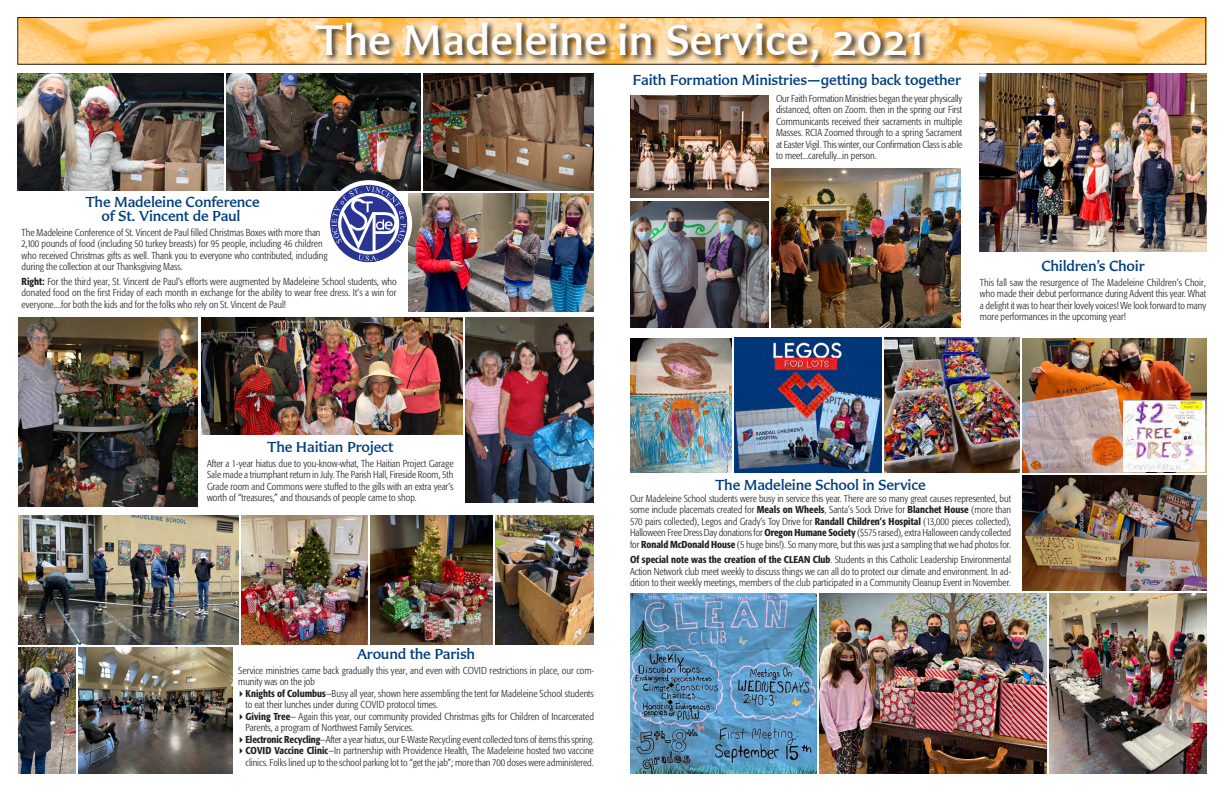
<style>
.page{position:relative;width:1224px;height:792px;background:#fff}
.page>*{position:absolute;margin:0;border:0;box-sizing:border-box;transform-origin:0 0}
.formata_headline{font:500 44px "Carter Sans W01";color:#fff}
.christmas_pictorial{font:500 15px/14px "Carter Sans W01";letter-spacing:-.015em;color:#013d7d;text-align:center}
.body_copy_1st___form{font:300 condensed 10px/11.5px "Formata";color:#231f20;text-align:justify}
.body_copy_formata{font:300 condensed 10px/11.5px "Formata";color:#231f20}
.s1{font-weight:500}
.s2{font-family:"Lucida Grande";font-weight:400;font-stretch:normal}
</style>
<div class="page">
<img style="left:201px;top:317px;width:262px;height:118px">
<img style="left:466px;top:318px;width:128px;height:184px">
<img style="left:18px;top:73px;width:206px;height:118px">
<img style="left:227px;top:73px;width:193px;height:118px">
<img style="left:423px;top:73px;width:171px;height:118px">
<img style="left:771px;top:168px;width:190px;height:160px">
<img style="left:630px;top:95px;width:138px;height:103px">
<img style="left:630px;top:201px;width:138px;height:127px">
<img style="left:18px;top:317px;width:180px;height:190px">
<img style="left:980px;top:73px;width:226px;height:179px">
<img style="left:408px;top:194px;width:186px;height:117px">
<svg style="left:330px;top:185px;width:77px;height:76px"></svg>
<div style="left:325px;top:180px;width:87px;height:87px;border:5px solid #fff;border-radius:50%"></div>
<img style="left:1022px;top:338px;width:184px;height:135px">
<img style="left:819px;top:594px;width:228px;height:180px">
<img style="left:630px;top:338px;width:102px;height:135px">
<img style="left:735px;top:338px;width:147px;height:135px">
<img style="left:885px;top:338px;width:134px;height:135px">
<img style="left:1050px;top:594px;width:156px;height:180px">
<img style="left:1022px;top:476px;width:184px;height:114px">
<img style="left:1124px;top:401px;width:80px;height:71px">
<img style="left:630px;top:594px;width:186px;height:180px">
<img style="left:18px;top:516px;width:220px;height:128px">
<img style="left:241px;top:516px;width:126px;height:128px">
<img style="left:371px;top:516px;width:121px;height:129px">
<img style="left:495px;top:515px;width:99px;height:129px">
<img style="left:18px;top:647px;width:58px;height:127px">
<img style="left:79px;top:647px;width:153px;height:127px">
<img style="left:20px;top:19px;width:593px;height:44px">
<svg style="left:613px;top:17px;width:594px;height:47px;background:#fec975"></svg>
<div style="left:314px;top:20px;width:615px;height:50px;background:#231f20;opacity:.93"></div>
<div style="left:18px;top:17px;width:1188px;height:48px;border:1px solid #231f20"></div>
<p class="formata_headline" style="left:315px;top:14px;width:611px">The Madeleine in Service, 2021</p>
<p class="christmas_pictorial" style="left:633px;top:72px;width:330px">Faith Formation Ministries—getting back together</p>
<p class="christmas_pictorial" style="left:85px;top:195px;width:176px">The Madeleine Conference of St. Vincent de Paul</p>
<p class="body_copy_1st___form" style="left:22px;top:226px;width:307px;text-align:left">The Madeleine Conference of St. Vincent de Paul filled Christmas Boxes with more than 2,100 pounds of food (including 50 turkey breasts) for 95 people, including 46 children who received Christmas gifts as well. Thank you to everyone who contributed, including during the collection at our Thanksgiving Mass.</p>
<p class="body_copy_1st___form" style="left:22px;top:275px;width:377px"><span class="s1">Right:</span> For the third year, St. Vincent de Paul’s efforts were augmented by Madeleine School students, who donated food on the first Friday of each month in exchange for the ability to wear free dress. It’s a win for everyone....for both the kids and for the folks who rely on St. Vincent de Paul!</p>
<p class="body_copy_1st___form" style="left:776px;top:92px;width:188px">Our Faith Formation Ministries began the year physically distanced, often on Zoom. then in the spring our First Communicants received their sacraments in multiple Masses. RCIA Zoomed through to a spring Sacrament at Easter Vigil. This winter, our Confirmation Class is able to meet...carefully...in person.</p>
<p class="christmas_pictorial" style="left:1041px;top:259px;width:105px">Children’s Choir</p>
<p class="body_copy_1st___form" style="left:980px;top:276px;width:228px">This fall saw the resurgence of The Madeleine Children’s Choir, who made their debut performance during Advent this year. What a delight it was to hear their lovely voices! We look forward to many more performances in the upcoming year!</p>
<p class="christmas_pictorial" style="left:267px;top:440px;width:128px">The Haitian Project</p>
<p class="body_copy_1st___form" style="left:207px;top:458px;width:248px">After a 1-year hiatus due to you-know-what, The Haitian Project Garage Sale made a triumphant return in July. The Parish Hall, Fireside Room, 5th Grade room and Commons were stuffed to the gills with an extra year’s worth of “treasures,” and thousands of people came to shop.</p>
<p class="christmas_pictorial" style="left:357px;top:647px;width:120px">Around the Parish</p>
<p class="body_copy_1st___form" style="left:238px;top:665px;width:357px">Service ministries came back gradually this year, and even with COVID restrictions in place, our com&shy;munity was on the job</p>
<p class="body_copy_formata" style="left:246px;top:688px;width:350px;text-indent:-7px"><span class="s2">▸</span> <span class="s1">Knights of Columbus</span>—Busy all year, shown here assembling the tent for Madeleine School students to eat their lunches under during COVID protocol times.</p>
<p class="body_copy_formata" style="left:246px;top:711px;width:350px;text-indent:-7px"><span class="s2">▸</span> <span class="s1">Giving Tree</span>— Again this year, our community provided Christmas gifts for Children of Incarcerated<br>Parents, a program of Northwest Family Services.</p>
<p class="body_copy_formata" style="left:238px;top:734px;width:357px"><span class="s2">▸</span> <span class="s1">Electronic Recycling</span>—After a year hiatus, our E-Waste Recycling event collected tons of items this spring.</p>
<p class="body_copy_formata" style="left:238px;top:745px;width:357px;text-align:right"><span class="s2">▸</span> <span class="s1">COVID Vaccine Clinic</span>—In partnership with Providence Health, The Madeleine hosted two vaccine clinics. Folks lined up to the school parking lot to “get the jab”; more than 700 doses were administered.</p>
<p class="christmas_pictorial" style="left:715px;top:478px;width:212px">The Madeleine School in Service</p>
<p class="body_copy_formata" style="left:630px;top:493px;width:383px;text-align:justify">Our Madeleine School students were busy in service this year. There are so many great causes represented, but some include placemats created for <span class="s1">Meals on Wheels</span>, Santa’s Sock Drive for <span class="s1">Blanchet House</span> (more than 570 pairs collected), Legos and Grady’s Toy Drive for <span class="s1">Randall Children’s Hospital</span> (13,000 pieces collected), Halloween Free Dress Day donations for <span class="s1">Oregon Humane Society</span> ($575 raised), extra Halloween candy collected for <span class="s1">Ronald McDonald House</span> (5 huge bins!). So many more, but this was just a sampling that we had photos for.</p>
<p class="body_copy_formata" style="left:630px;top:554px;width:382px;text-align:justify"><span class="s1">Of special note was the creation of the CLEAN Club</span>. Students in this Catholic Leadership Environmental Action Network club meet weekly to discuss things we can all do to protect our climate and environment. In ad&shy;dition to their weekly meetings, members of the club participated in a Community Cleanup Event in November.</p>
</div>
